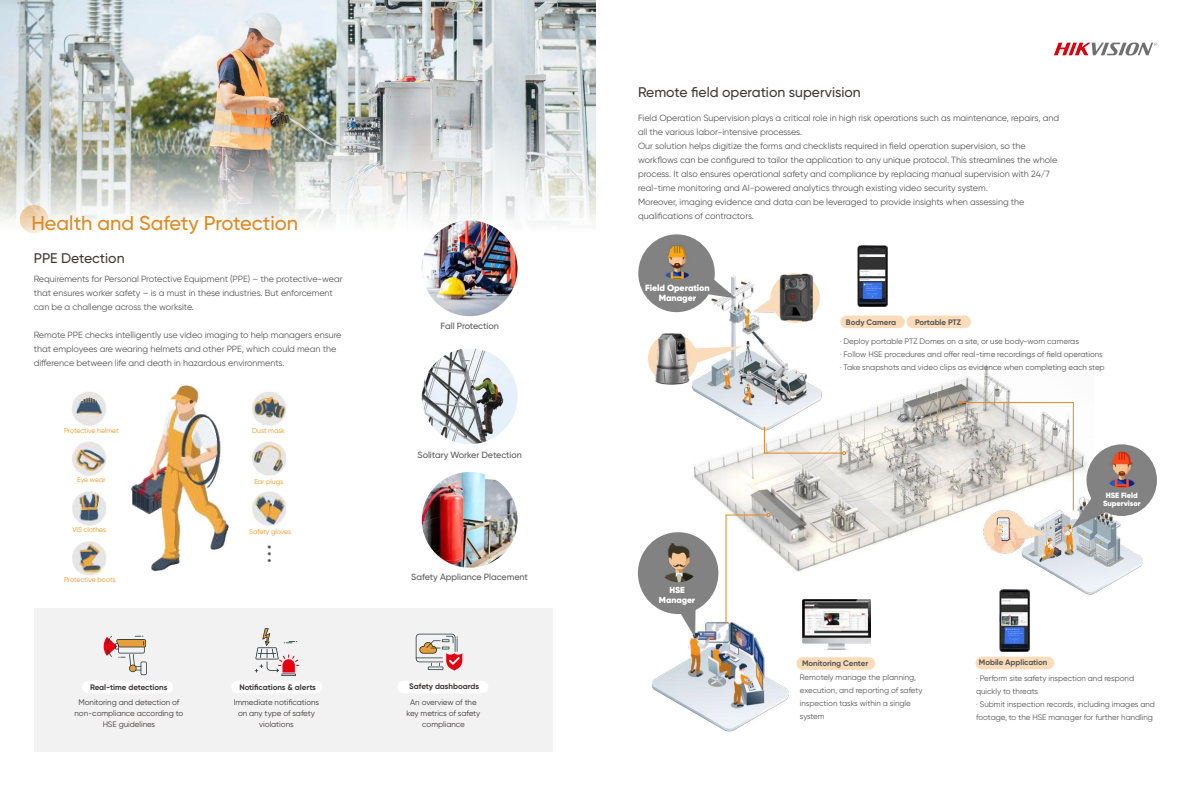
<style>
.page{position:relative;width:1191px;height:808px;background:#fff}
.page>*{position:absolute;margin:0;border:0;box-sizing:border-box;transform-origin:0 0}
.t1{font:500 20px "Gilroy";color:#df8921}
.t2{font:500 14px "Gilroy";color:#3e3a39}
.t3{font:9px/14px "Gilroy";letter-spacing:-.005em;color:#595757}
.t4{font:500 9px "Gilroy";letter-spacing:-.005em;color:#595757}
.t5{font:900 9px/10px "Gilroy";letter-spacing:-.005em;color:#fff;text-align:center}
.t6{font:900 8.7px/9.7px "Gilroy";letter-spacing:-.005em;color:#fff;text-align:center}
.t7{font:8px/13px "Gilroy";letter-spacing:-.005em;color:#595757}
.t8{font:8px/11px "Gilroy";letter-spacing:-.005em;color:#3e3a39;text-align:center}
.t9{font:700 8px "Gilroy";letter-spacing:-.005em;color:#3e3a39}
.t10{font:700 8px "Gilroy";letter-spacing:-.01em;color:#595757}
.t11{font:900 7.6px/8.5px "Gilroy";letter-spacing:-.005em;color:#fff;text-align:center}
.t12{font:7px "Gilroy";letter-spacing:-.01em;color:#f7931e}
</style>
<div class="page">
<img style="left:684px;top:361px;width:327px;height:221px">
<img style="left:0;top:0;width:595px;height:261px">
<div style="left:34px;top:609px;width:518px;height:143px;background:#f2f2f2"></div>
<img style="left:678px;top:280px;width:178px;height:152px">
<img style="left:652px;top:612px;width:137px;height:120px">
<img style="left:962px;top:486px;width:195px;height:111px">
<img style="left:999px;top:590px;width:30px;height:61px">
<div style="left:975px;top:657px;width:79px;height:12px;background:#fadcba;border-radius:6px"></div>
<div style="left:796px;top:657px;width:79px;height:13px;background:#fadcba;border-radius:6px"></div>
<div style="left:82px;top:681px;width:91px;height:12px;background:#fff;border-radius:6px"></div>
<div style="left:231px;top:681px;width:91px;height:12px;background:#fff;border-radius:6px"></div>
<div style="left:397px;top:681px;width:91px;height:12px;background:#fff;border-radius:6px"></div>
<div style="left:840px;top:315px;width:64px;height:13px;background:#fadcba;border-radius:6px"></div>
<div style="left:906px;top:315px;width:65px;height:13px;background:#fadcba;border-radius:6px"></div>
<div style="left:638px;top:532px;width:80px;height:82px;background:#828282;border-radius:50%"></div>
<div style="left:638px;top:234px;width:77px;height:78px;background:#828282;border-radius:50%"></div>
<div style="left:1086px;top:444px;width:71px;height:72px;background:#828282;border-radius:50%"></div>
<div style="left:648px;top:334px;width:49px;height:49px;background:#fadcba;border-radius:50%"></div>
<div style="left:770px;top:273px;width:50px;height:50px;background:#fadcba;border-radius:50%"></div>
<svg style="left:670px;top:582px;width:26px;height:56px"></svg>
<svg style="left:706px;top:262px;width:30px;height:36px"></svg>
<svg style="left:694px;top:346px;width:49px;height:17px"></svg>
<img style="left:802px;top:599px;width:68px;height:50px">
<img style="left:655px;top:539px;width:46px;height:43px">
<img style="left:655px;top:332px;width:37px;height:55px">
<div style="left:656px;top:238px;width:41px;height:41px;border:1px solid #828282;border-radius:50%"></div>
<img style="left:658px;top:240px;width:39px;height:39px">
<img style="left:857px;top:245px;width:30px;height:62px">
<img style="left:778px;top:273px;width:37px;height:49px">
<svg style="left:725px;top:513px;width:45px;height:111px"></svg>
<svg style="left:958px;top:401px;width:186px;height:127px"></svg>
<svg style="left:763px;top:426px;width:83px;height:29px"></svg>
<img style="left:422px;top:220px;width:95px;height:96px;border-radius:48px">
<img style="left:422px;top:348px;width:95px;height:96px;border-radius:48px">
<img style="left:422px;top:472px;width:95px;height:96px;border-radius:48px">
<img style="left:72px;top:385px;width:214px;height:190px">
<svg style="left:103px;top:636px;width:44px;height:39px"></svg>
<svg style="left:255px;top:628px;width:44px;height:48px"></svg>
<svg style="left:416px;top:634px;width:46px;height:36px"></svg>
<svg style="left:20px;top:205px;width:28px;height:28px"></svg>
<svg style="left:1054px;top:42px;width:103px;height:14px"></svg>
<h1 class="t1" style="left:31px;top:210px;width:268px">Health and Safety Protection</h1>
<h2 class="t2" style="left:34px;top:250px;width:92px">PPE Detection</h2>
<p class="t3" style="left:34px;top:272px;width:310px">Requirements for Personal Protective Equipment (PPE) – the protective-wear that ensures worker safety – is a must in these industries. But enforcement can be a challenge across the worksite.</p>
<p class="t3" style="left:34px;top:328px;width:309px">Remote PPE checks intelligently use video imaging to help managers ensure that employees are wearing helmets and other PPE, which could mean the difference between life and death in hazardous environments.</p>
<p class="t12" style="left:64px;top:426px;width:56px">Protective helmet</p>
<p class="t12" style="left:252px;top:426px;width:34px">Dust mask</p>
<p class="t12" style="left:77px;top:476px;width:30px">Eye wear</p>
<p class="t12" style="left:254px;top:477px;width:30px">Ear plugs</p>
<p class="t12" style="left:72px;top:526px;width:36px">VIS clothes</p>
<p class="t12" style="left:249px;top:527px;width:44px">Safety gloves</p>
<p class="t12" style="left:64px;top:575px;width:53px">Protective boots</p>
<p class="t4" style="left:440px;top:320px;width:60px">Fall Protection</p>
<p class="t4" style="left:417px;top:450px;width:106px">Solitary Worker Detection</p>
<p class="t4" style="left:411px;top:571px;width:118px">Safety Appliance Placement</p>
<p class="t9" style="left:90px;top:682px;width:79px">Real-time detections</p>
<p class="t9" style="left:239px;top:682px;width:78px">Notifications &amp; alerts</p>
<p class="t9" style="left:409px;top:682px;width:71px">Safety dashboards</p>
<p class="t8" style="left:75px;top:697px;width:110px">Monitoring and detection of non-compliance according to<br>HSE guidelines</p>
<p class="t8" style="left:234px;top:697px;width:87px">Immediate notifications on any type of safety violations</p>
<p class="t8" style="left:407px;top:697px;width:75px">An overview of the key metrics of safety compliance</p>
<h2 class="t2" style="left:638px;top:83px;width:224px">Remote field operation supervision</h2>
<p class="t3" style="left:638px;top:111px;width:423px">Field Operation Supervision plays a critical role in high risk operations such as maintenance, repairs, and all the various labor-intensive processes.<br>Our solution helps digitize the forms and checklists required in field operation supervision, so the workflows can be configured to tailor the application to any unique protocol. This streamlines the whole process. It also ensures operational safety and compliance by replacing manual supervision with 24/7 real-time monitoring and AI-powered analytics through existing video security system.<br>Moreover, imaging evidence and data can be leveraged to provide insights when assessing the qualifications of contractors.</p>
<p class="t5" style="left:645px;top:282px;width:66px">Field Operation<br>Manager</p>
<p class="t6" style="left:659px;top:585px;width:38px">HSE<br>Manager</p>
<p class="t10" style="left:846px;top:317px;width:52px">Body Camera</p>
<p class="t10" style="left:915px;top:317px;width:48px">Portable PTZ</p>
<p class="t7" style="left:839px;top:335px;width:266px">· Deploy portable PTZ Domes on a site, or use body-worn cameras<br>· Follow HSE procedures and offer real-time recordings of field operations · Take snapshots and video clips as evidence when completing each step</p>
<p class="t11" style="left:1103px;top:491px;width:39px">HSE Field<br>Supervisor</p>
<p class="t10" style="left:802px;top:658px;width:68px">Monitoring Center</p>
<p class="t7" style="left:800px;top:671px;width:124px">Remotely manage the planning, execution, and reporting of safety inspection tasks within a single system</p>
<p class="t10" style="left:979px;top:657px;width:70px">Mobile Application</p>
<p class="t7" style="left:976px;top:671px;width:180px">· Perform site safety inspection and respond quickly to threats<br>· Submit inspection records, including images and footage, to the HSE manager for further handling</p>
</div>
